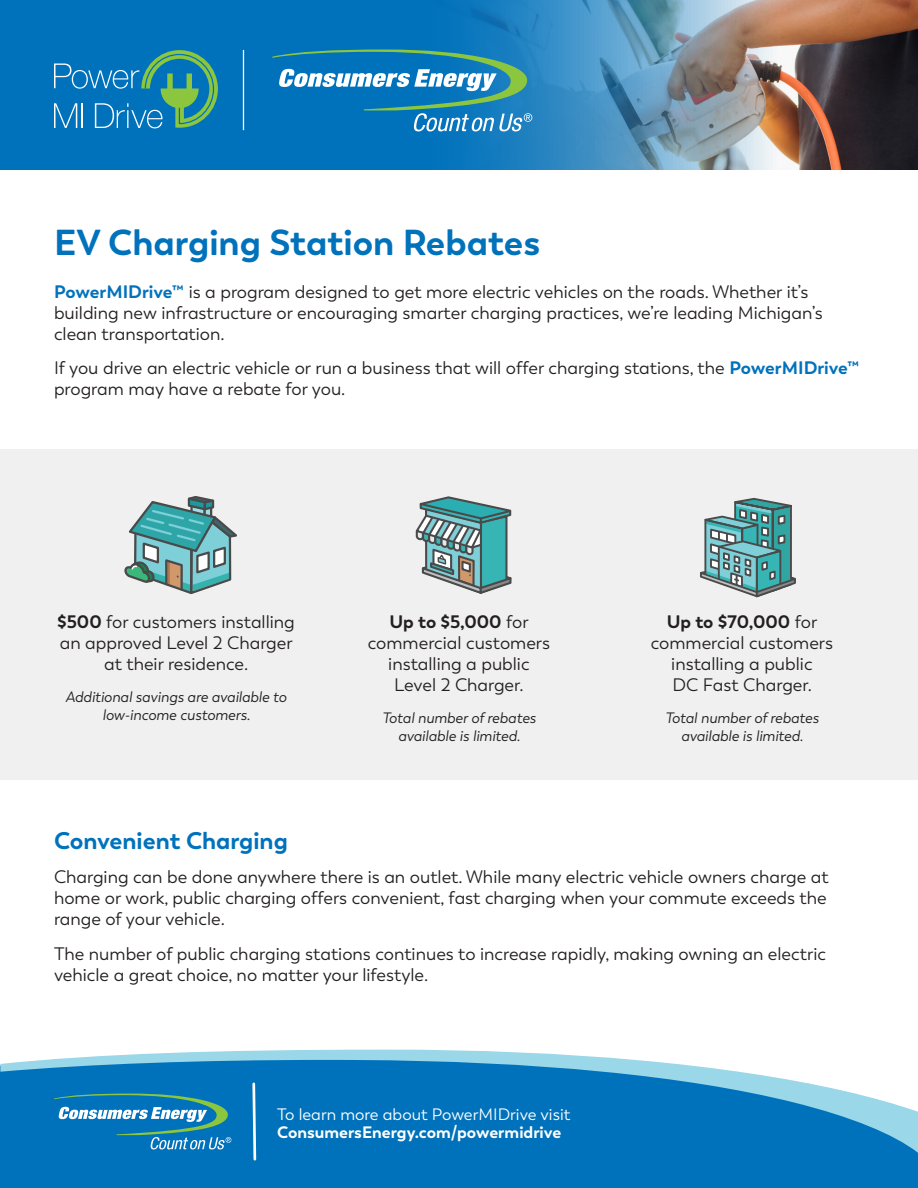
<style>
.page{position:relative;width:918px;height:1188px;background:#fff}
.page>*{position:absolute;margin:0;border:0;box-sizing:border-box;transform-origin:0 0}
.t1{font:700 36px "Boston";color:#0072bc}
.t2{font:700 24px "Boston";color:#0072bc}
.t3{font:18px/21px "Boston";color:#231f20}
.t4{font:16.5px "Boston";color:#fff}
.t5{font:700 16.5px "Boston";color:#fff}
.t6{font:italic 15px/18px "Boston";color:#231f20;text-align:center}
.s1{font-weight:700;color:#0072bc}
.s2{font-weight:700}
</style>
<div class="page">
<div style="left:0;top:450px;width:918px;height:330px;background:#f0f0f1"></div>
<div style="left:0;top:1153px;width:918px;height:35px;background:#0072bc"></div>
<img style="left:0;top:0;width:918px;height:170px">
<svg style="left:0;top:1050px;width:918px;height:103px;background:#3893cb"></svg>
<svg style="left:54px;top:1094px;width:177px;height:55px;background:#2c8aba"></svg>
<svg style="left:251px;top:1081px;width:7px;height:81px"></svg>
<svg style="left:54px;top:50px;width:164px;height:78px;background:#2688ac"></svg>
<hr style="left:243px;top:50px;width:1px;height:80px;background:#fff">
<svg style="left:272px;top:50px;width:260px;height:81px;background:#2f8cbb"></svg>
<svg style="left:124px;top:496px;width:113px;height:98px"></svg>
<svg style="left:415px;top:496px;width:97px;height:98px"></svg>
<svg style="left:700px;top:498px;width:96px;height:100px"></svg>
<p class="t1" style="left:54px;top:220px;width:488px">EV Charging Station Rebates</p>
<p class="t3" style="left:54px;top:281px;width:770px"><span class="s1">PowerMIDrive™</span> is a program designed to get more electric vehicles on the roads. Whether it’s building new infrastructure or encouraging smarter charging practices, we’re leading Michigan’s clean transportation.</p>
<p class="t3" style="left:54px;top:358px;width:807px">If you drive an electric vehicle or run a business that will offer charging stations, the <span class="s1">PowerMIDrive™ </span>program may have a rebate for you.</p>
<p class="t3" style="left:57px;top:612px;width:239px;text-align:center"><span class="s2">$500</span> for customers installing an approved Level 2 Charger at their residence.</p>
<p class="t6" style="left:65px;top:688px;width:223px">Additional savings are available to low-income customers.</p>
<p class="t3" style="left:368px;top:612px;width:184px;text-align:center"><span class="s2">Up to $5,000</span> for commercial customers installing a public<br>Level 2 Charger.</p>
<p class="t6" style="left:382px;top:709px;width:155px">Total number of rebates available is limited.</p>
<p class="t3" style="left:651px;top:612px;width:184px;text-align:center"><span class="s2">Up to $70,000</span> for commercial customers installing a public<br>DC Fast Charger.</p>
<p class="t6" style="left:665px;top:709px;width:155px">Total number of rebates available is limited.</p>
<p class="t2" style="left:54px;top:826px;width:235px">Convenient Charging</p>
<p class="t3" style="left:54px;top:867px;width:776px;text-align:justify">Charging can be done anywhere there is an outlet. While many electric vehicle owners charge at home or work, public charging offers convenient, fast charging when your commute exceeds the range of your vehicle.</p>
<p class="t3" style="left:54px;top:943px;width:774px">The number of public charging stations continues to increase rapidly, making owning an electric vehicle a great choice, no matter your lifestyle.</p>
<p class="t4" style="left:277px;top:1105px;width:295px">To learn more about PowerMIDrive visit</p>
<p class="t5" style="left:277px;top:1122px;width:286px">ConsumersEnergy.com/powermidrive</p>
</div>
